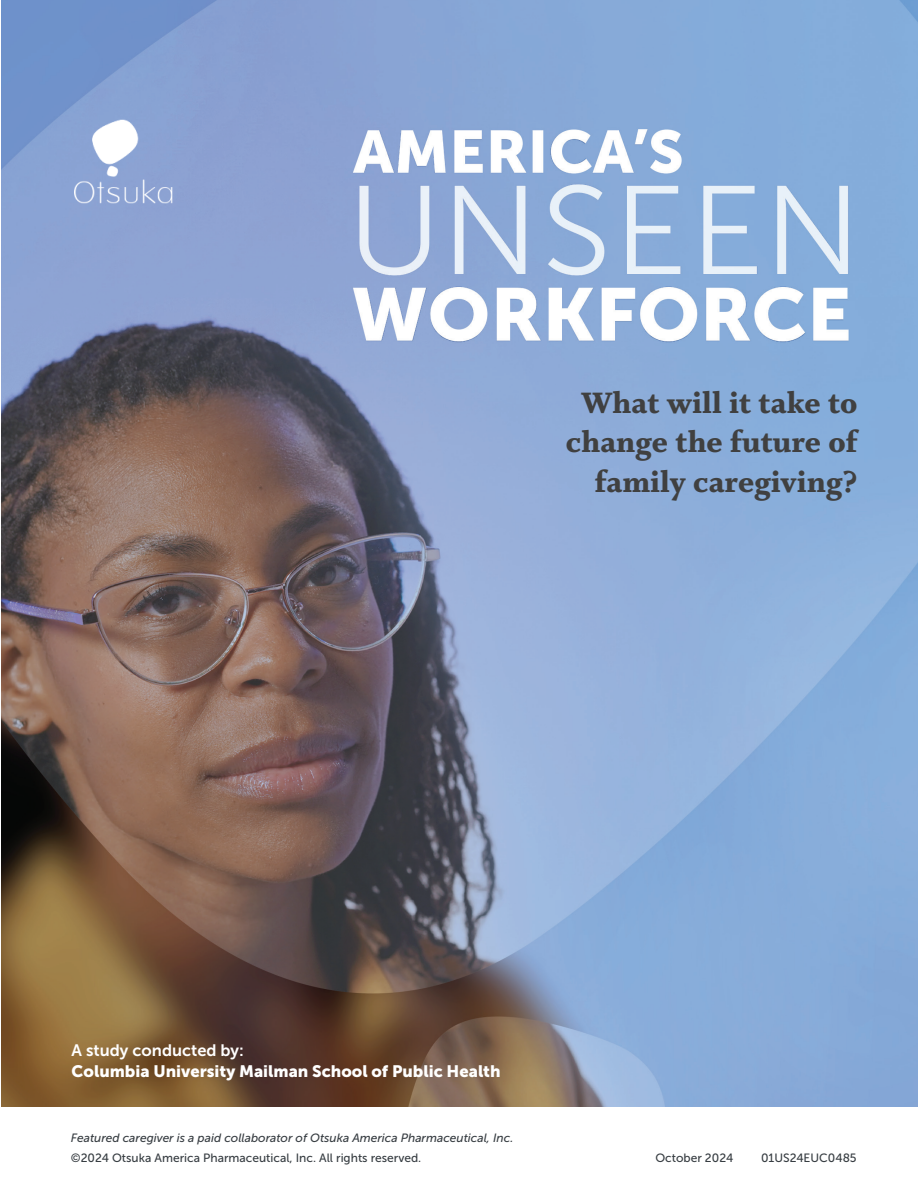
<style>
.page{position:relative;width:918px;height:1188px;background:#fff}
.page>*{position:absolute;margin:0;border:0;box-sizing:border-box;transform-origin:0 0}
.t1{font:900 33px/39.6px "Whitman";color:#404040;text-align:right}
.t2{font:16.5px "Museo Sans 900";color:#fff}
.t3{font:16.5px "Museo Sans 700";color:#fff}
.t4{font:12px "Museo Sans 500";color:#373d42}
.t5{font:italic 12px "Museo Sans 500";color:#373d42}
</style>
<div class="page">
<img style="left:2px;top:0;width:916px;height:1106px">
<img style="left:75px;top:120px;width:97px;height:84px">
<h1 class="t1" style="left:566px;top:383px;width:293px">What will it take to change the future of family caregiving?</h1>
<h2 class="t3" style="left:72px;top:1041px;width:174px">A study conducted by:</h2>
<h2 class="t2" style="left:72px;top:1062px;width:430px">Columbia University Mailman School of Public Health</h2>
<p class="t5" style="left:71px;top:1132px;width:444px">Featured caregiver is a paid collaborator of Otsuka America Pharmaceutical, Inc.</p>
<p class="t4" style="left:71px;top:1151px;width:352px">©2024 Otsuka America Pharmaceutical, Inc. All rights reserved.</p>
<p class="t4" style="left:655px;top:1151px;width:79px">October 2024</p>
<p class="t4" style="left:761px;top:1151px;width:97px">01US24EUC0485</p>
</div>
